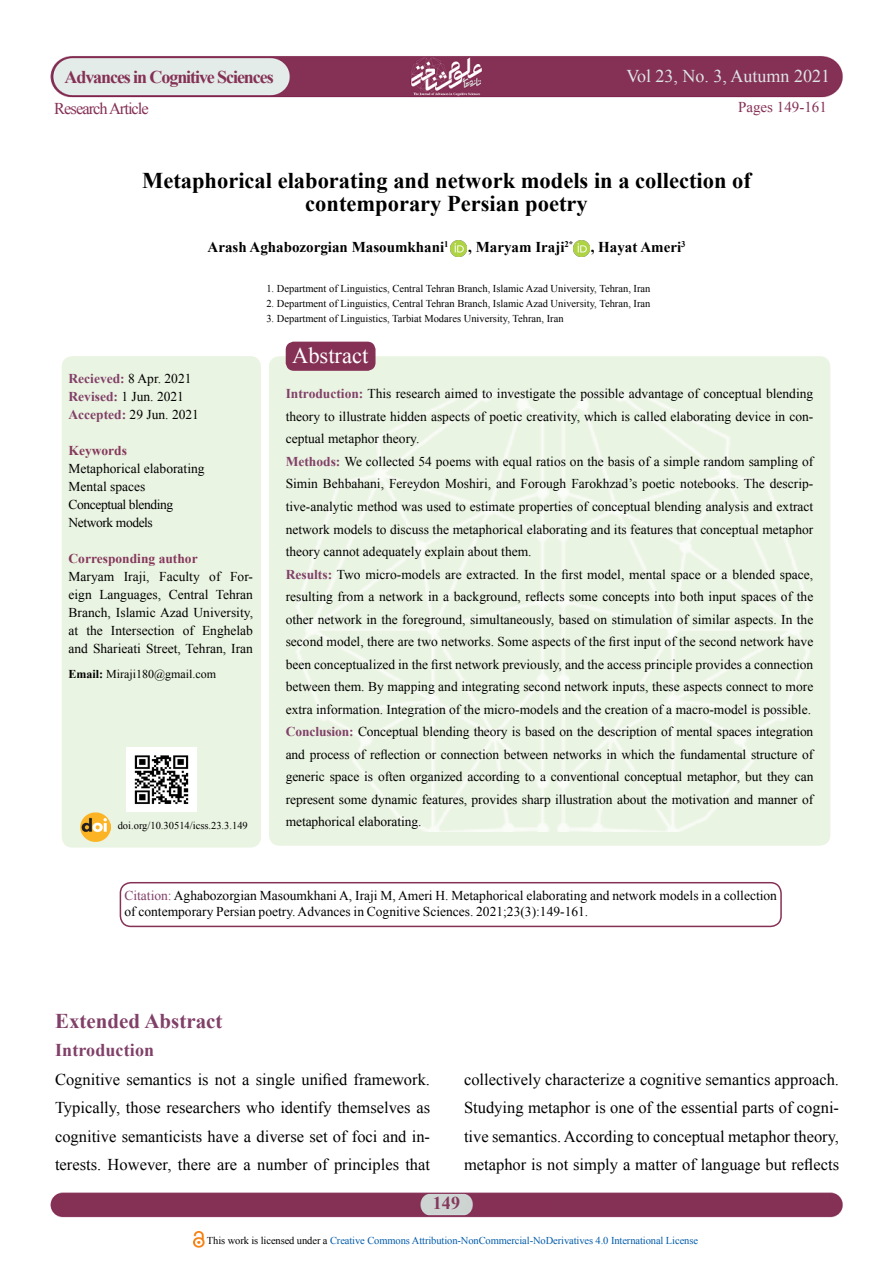
<style>
.page{position:relative;width:893px;height:1263px;background:#fff}
.page>*{position:absolute;margin:0;border:0;box-sizing:border-box;transform-origin:0 0}
.t1{font:700 22.5px/22.5px "Times New Roman";color:#000;text-align:center}
.t2{font:22.5px "Times New Roman";color:#fff}
.t3{font:700 21px "Times New Roman";color:#814068}
.t4{font:700 18px "Times New Roman";letter-spacing:-.06em;color:#853155}
.t5{font:18px "Times New Roman";color:#dde5e6}
.t6{font:700 18px "Times New Roman";letter-spacing:.005em;color:#814068}
.t7{font:700 18px "Times New Roman";color:#85385c}
.t8{font:16.5px/28.5px "Times New Roman";color:#000}
.t9{font:16.5px "Times New Roman";letter-spacing:-.06em;color:#853155}
.t10{font:700 15px "Times New Roman";color:#000}
.t11{font:15px "Times New Roman";color:#853155}
.t12{font:13.5px/22.5px "Times New Roman";color:#000}
.t13{font:700 13.5px "Times New Roman";color:#85385c}
.t14{font:12px "Times New Roman";color:#000}
.t15{font:10.5px "Times New Roman";color:#000}
.t16{font:10.5px "Times New Roman";letter-spacing:-.01em;color:#005baa}
.t17{font:700 8.7px "Times New Roman";color:#000}
.s1{font-weight:700;color:#814068}
.s2{font-weight:700}
.s3{color:#814068}
.s4{color:#000}
</style>
<div class="page">
<img style="left:50px;top:56px;width:793px;height:1190px">
<div style="left:269px;top:356px;width:561px;height:490px;background:#eaf4e2;border-radius:11px"></div>
<img style="left:296px;top:393px;width:514px;height:439px">
<div style="left:62px;top:356px;width:199px;height:491px;background:#eaf4e2;border-radius:11px"></div>
<div style="left:286px;top:342px;width:89px;height:28px;background:#853155;border-radius:8px"></div>
<div style="left:286px;top:342px;width:90px;height:29px;border:2px solid #853155;border-radius:8px"></div>
<img style="left:80px;top:812px;width:30px;height:30px">
<img style="left:127px;top:747px;width:69px;height:64px">
<div style="left:120px;top:882px;width:662px;height:45px;border:2px solid #853155;border-radius:11px"></div>
<img style="left:194px;top:1231px;width:10px;height:17px">
<img style="left:573px;top:240px;width:16px;height:16px">
<img style="left:451px;top:240px;width:16px;height:16px">
<h3 class="t4" style="left:65px;top:64px;width:211px">Advances in Cognitive Sciences</h3>
<p class="t9" style="left:54px;top:97px;width:96px">ResearchArticle</p>
<h3 class="t5" style="left:626px;top:64px;width:205px">Vol 23, No. 3, Autumn 2021</h3>
<p class="t11" style="left:738px;top:97px;width:90px">Pages 149-161</p>
<h1 class="t1" style="left:142px;top:169px;width:610px">Metaphorical elaborating and network models in a collection of contemporary Persian poetry</h1>
<p class="t17" style="left:565px;top:238px;width:10px">2*</p>
<p class="t17" style="left:444px;top:238px;width:6px">1</p>
<p class="t17" style="left:681px;top:238px;width:6px">3</p>
<p class="t10" style="left:208px;top:237px;width:238px">Arash Aghabozorgian Masoumkhani</p>
<p class="t15" style="left:266px;top:281px;width:386px">1. Department of Linguistics, Central Tehran Branch, Islamic Azad University, Tehran, Iran</p>
<p class="t15" style="left:266px;top:296px;width:386px">2. Department of Linguistics, Central Tehran Branch, Islamic Azad University, Tehran, Iran</p>
<p class="t15" style="left:266px;top:311px;width:299px">3. Department of Linguistics, Tarbiat Modares University, Tehran, Iran</p>
<p class="t10" style="left:468px;top:237px;width:98px">, Maryam Iraji</p>
<p class="t10" style="left:591px;top:237px;width:92px">, Hayat Ameri</p>
<p class="t12" style="left:69px;top:369px;width:132px;line-height:18px"><span class="s1">Recieved</span> 8<span class="s1">:</span> Apr. 2021<br><span class="s1">Revised</span> 1<span class="s1">:</span> Jun. 2021<br><span class="s1">Accepted:</span> 29 Jun. 2021</p>
<p class="t13" style="left:69px;top:441px;width:60px">Keywords</p>
<p class="t12" style="left:69px;top:459px;width:138px;line-height:18px">Metaphorical elaborating<br>Mental spaces<br>Conceptual blending<br>Network models</p>
<p class="t13" style="left:69px;top:549px;width:131px">Corresponding author</p>
<p class="t12" style="left:124px;top:564px;width:27px">Iraji,</p>
<p class="t12" style="left:159px;top:564px;width:42px">Faculty</p>
<p class="t12" style="left:209px;top:564px;width:13px">of</p>
<p class="t12" style="left:69px;top:564px;width:47px">Maryam</p>
<p class="t12" style="left:69px;top:603px;width:186px;line-height:18px;text-align:right">Branch, Islamic Azad University,<br>Enghelab</p>
<p class="t12" style="left:230px;top:564px;width:24px">For-</p>
<p class="t12" style="left:69px;top:582px;width:25px">eign</p>
<p class="t12" style="left:169px;top:582px;width:41px">Central</p>
<p class="t12" style="left:216px;top:582px;width:39px">Tehran</p>
<p class="t12" style="left:99px;top:582px;width:63px">Languages,</p>
<p class="t12" style="left:86px;top:618px;width:18px">the</p>
<p class="t12" style="left:111px;top:618px;width:65px">Intersection</p>
<p class="t12" style="left:183px;top:618px;width:13px">of</p>
<p class="t12" style="left:69px;top:621px;width:186px;line-height:18px">at<br>and Sharieati Street, Tehran, Iran</p>
<p class="t14" style="left:69px;top:666px;width:149px"><span class="s2">Email:</span> Miraji180@gmail.com</p>
<p class="t15" style="left:118px;top:819px;width:132px">doi.org/10.30514/icss.23.3.149</p>
<h1 class="t2" style="left:292px;top:340px;width:78px">Abstract</h1>
<p class="t12" style="left:286px;top:382px;width:529px"><span class="s1">Introduction:</span> This research aimed to investigate the possible advantage of conceptual blending</p>
<p class="t12" style="left:286px;top:427px;width:135px">ceptual metaphor theory.</p>
<p class="t12" style="left:286px;top:405px;width:529px">theory to illustrate hidden aspects of poetic creativity, which is called elaborating device in con-</p>
<p class="t12" style="left:286px;top:450px;width:529px"><span class="s1">Methods:</span> We collected 54 poems with equal ratios on the basis of a simple random sampling of</p>
<p class="t12" style="left:286px;top:495px;width:529px">tive-analytic method was used to estimate properties of conceptual blending analysis and extract</p>
<p class="t12" style="left:286px;top:472px;width:529px">Simin Behbahani, Fereydon Moshiri, and Forough Farokhzad s’ poetic notebooks. The descrip-</p>
<p class="t12" style="left:286px;top:517px;width:529px">network models to discuss the metaphorical elaborating and its features that conceptual metaphor theory cannot adequately explain about them.<br><span class="s1">Results:</span> Two micro-models are extracted. In the first model, mental space or a blended space, resulting from a network in a background, reflects some concepts into both input spaces of the other network in the foreground, simultaneously, based on stimulation of similar aspects. In the second model, there are two networks. Some aspects of the first input of the second network have been conceptualized in the first network previously, and the access principle provides a connection between them. By mapping and integrating second network inputs, these aspects connect to more extra information. Integration of the micro-models and the creation of a macro-model is possible.<br><span class="s1">Conclusion:</span> Conceptual blending theory is based on the description of mental spaces integration and process of reflection or connection between networks in which the fundamental structure of generic space is often organized according to a conventional conceptual metaphor, but they can represent some dynamic features, provides sharp illustration about the motivation and manner of metaphorical elaborating.</p>
<p class="t12" style="left:124px;top:887px;width:654px;line-height:16.5px"><span class="s3">Citation:</span> Aghabozorgian Masoumkhani A, Iraji M, Ameri H. Metaphorical elaborating and network models in a collection of contemporary Persian poetry.Advances in Cognitive Sciences. 2021;23 (3) :149-161.</p>
<h2 class="t3" style="left:55px;top:1006px;width:169px">Extended Abstract</h2>
<h3 class="t6" style="left:55px;top:1038px;width:101px">Introduction</h3>
<p class="t8" style="left:55px;top:1065px;width:377px">Cognitive semantics is not a single unified framework.<br>Typically, those researchers who identify themselves as</p>
<p class="t8" style="left:55px;top:1122px;width:377px">cognitive semanticists have a diverse set of foci and in-</p>
<p class="t8" style="left:55px;top:1150px;width:377px">terests. However, there are a number of principles that</p>
<p class="t8" style="left:464px;top:1064px;width:377px">collectively characterize a cognitive semantics approach.</p>
<p class="t8" style="left:464px;top:1093px;width:377px">Studying metaphor is one of the essential parts of cogni-</p>
<p class="t8" style="left:464px;top:1121px;width:377px">tive semantics.According to conceptual metaphor theory,</p>
<p class="t8" style="left:464px;top:1150px;width:377px">metaphor is not simply a matter of language but reflects</p>
<h3 class="t7" style="left:433px;top:1191px;width:28px">149</h3>
<p class="t16" style="left:207px;top:1233px;width:493px"><span class="s4">This work is licensed under a</span> Creative Commons Attribution-NonCommercial-NoDerivatives 4.0 International License</p>
</div>
